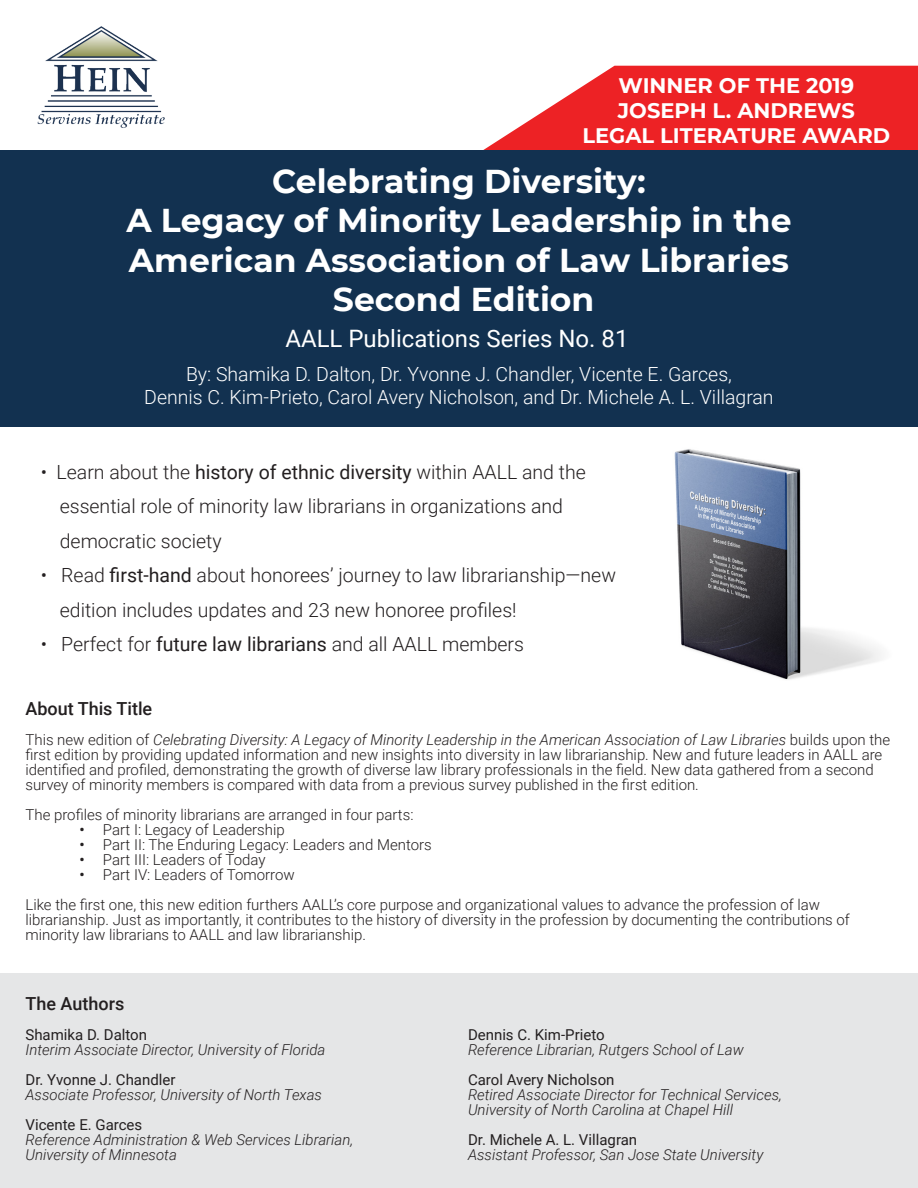
<style>
.page{position:relative;width:918px;height:1188px;background:#fff}
.page>*{position:absolute;margin:0;border:0;box-sizing:border-box;transform-origin:0 0}
.t1{font:700 33px "Montserrat";color:#fff}
.t2{font:24px "Roboto";color:#fff}
.t3{font:700 21px/25.2px "Montserrat";color:#fff;text-align:center}
.t4{font:300 19.5px "Roboto";color:#231f20}
.t5{font:300 19.5px "Roboto";color:#fff}
.t6{font:500 18px "Roboto";color:#231f20}
.t7{font:300 15px/15px "Roboto";color:#231f20}
.t8{font:italic 300 15px/15px "Roboto";color:#231f20}
.t9{font:15px "Roboto";color:#231f20}
.s1{font-weight:400}
.s2{font-style:italic}
.s3{font-weight:500}
</style>
<div class="page">
<svg style="left:483px;top:66px;width:435px;height:84px;fill:#ed2225"></svg>
<div style="left:1px;top:150px;width:917px;height:277px;background:#123150"></div>
<div style="left:0;top:974px;width:918px;height:214px;background:#e5e6e7"></div>
<img style="left:37px;top:26px;width:128px;height:102px">
<img style="left:674px;top:449px;width:207px;height:231px">
<p class="t3" style="left:583px;top:71px;width:309px">WINNER OF THE 2019<br>JOSEPH L. ANDREWS<br>LEGAL LITERATURE AWARD</p>
<p class="t1" style="left:272px;top:157px;width:375px">Celebrating Diversity:</p>
<p class="t1" style="left:126px;top:197px;width:667px">A Legacy of Minority Leadership in the</p>
<p class="t1" style="left:129px;top:236px;width:662px">American Association of Law Libraries</p>
<p class="t1" style="left:333px;top:276px;width:263px">Second Edition</p>
<p class="t2" style="left:285px;top:322px;width:345px">AALL Publications Series No. 81</p>
<p class="t5" style="left:186px;top:360px;width:547px">By: Shamika D. Dalton, Dr. Yvonne J. Chandler, Vicente E. Garces,</p>
<p class="t5" style="left:144px;top:383px;width:631px">Dennis C. Kim-Prieto, Carol Avery Nicholson, and Dr. Michele A. L. Villagran</p>
<p class="t4" style="left:41px;top:458px;width:547px">• Learn about the <span class="s1">history of ethnic diversity</span> within AALL and the</p>
<p class="t4" style="left:60px;top:493px;width:505px">essential role of minority law librarians in organizations and</p>
<p class="t4" style="left:60px;top:527px;width:164px">democratic society</p>
<p class="t4" style="left:41px;top:562px;width:577px">• Read <span class="s1">first-hand</span> about honorees’ journey to law librarianship—new</p>
<p class="t4" style="left:60px;top:596px;width:458px">edition includes updates and 23 new honoree profiles!</p>
<p class="t4" style="left:41px;top:631px;width:485px">• Perfect for <span class="s1">future law librarians</span> and all AALL members</p>
<p class="t6" style="left:26px;top:696px;width:128px">About This Title</p>
<p class="t7" style="left:26px;top:732px;width:866px">This new edition of <span class="s2">Celebrating Diversity: A Legacy of Minority Leadership in the American Association of Law Libraries</span> builds upon the first edition by providing updated information and new insights into diversity in law librarianship. New and future leaders in AALL are identified and profiled, demonstrating the growth of diverse law library professionals in the field. New data gathered from a second survey of minority members is compared with data from a previous survey published in the first edition.</p>
<p class="t7" style="left:26px;top:807px;width:390px">The profiles of minority librarians are arranged in four parts:</p>
<p class="t7" style="left:80px;top:822px;width:207px"><span class="s3">•</span> Part I: Legacy of Leadership</p>
<p class="t7" style="left:80px;top:837px;width:354px"><span class="s3">•</span> Part II: The Enduring Legacy: Leaders and Mentors</p>
<p class="t7" style="left:80px;top:852px;width:188px"><span class="s3">•</span> Part III: Leaders of Today</p>
<p class="t7" style="left:80px;top:867px;width:217px"><span class="s3">•</span> Part IV: Leaders of Tomorrow</p>
<p class="t7" style="left:26px;top:897px;width:826px">Like the first one, this new edition furthers AALL’s core purpose and organizational values to advance the profession of law librarianship. Just as importantly, it contributes to the history of diversity in the profession by documenting the contributions of minority law librarians to AALL and law librarianship.</p>
<p class="t6" style="left:26px;top:990px;width:100px">The Authors</p>
<p class="t9" style="left:26px;top:1024px;width:123px">Shamika D. Dalton</p>
<p class="t8" style="left:26px;top:1041px;width:301px">Interim Associate Director, University of Florida</p>
<p class="t9" style="left:26px;top:1069px;width:152px">Dr. Yvonne J. Chandler</p>
<p class="t8" style="left:26px;top:1086px;width:298px">Associate Professor, University of North Texas</p>
<p class="t9" style="left:26px;top:1114px;width:118px">Vicente E. Garces</p>
<p class="t8" style="left:26px;top:1131px;width:329px">Reference Administration &amp; Web Services Librarian,<br>University of Minnesota</p>
<p class="t9" style="left:468px;top:1024px;width:138px">Dennis C. Kim-Prieto</p>
<p class="t8" style="left:468px;top:1041px;width:277px">Reference Librarian, Rutgers School of Law</p>
<p class="t9" style="left:468px;top:1069px;width:148px">Carol Avery Nicholson</p>
<p class="t8" style="left:468px;top:1086px;width:316px">Retired Associate Director for Technical Services,</p>
<p class="t8" style="left:468px;top:1101px;width:267px">University of North Carolina at Chapel Hill</p>
<p class="t9" style="left:468px;top:1129px;width:171px">Dr. Michele A. L. Villagran</p>
<p class="t8" style="left:468px;top:1146px;width:297px">Assistant Professor, San Jose State University</p>
</div>
